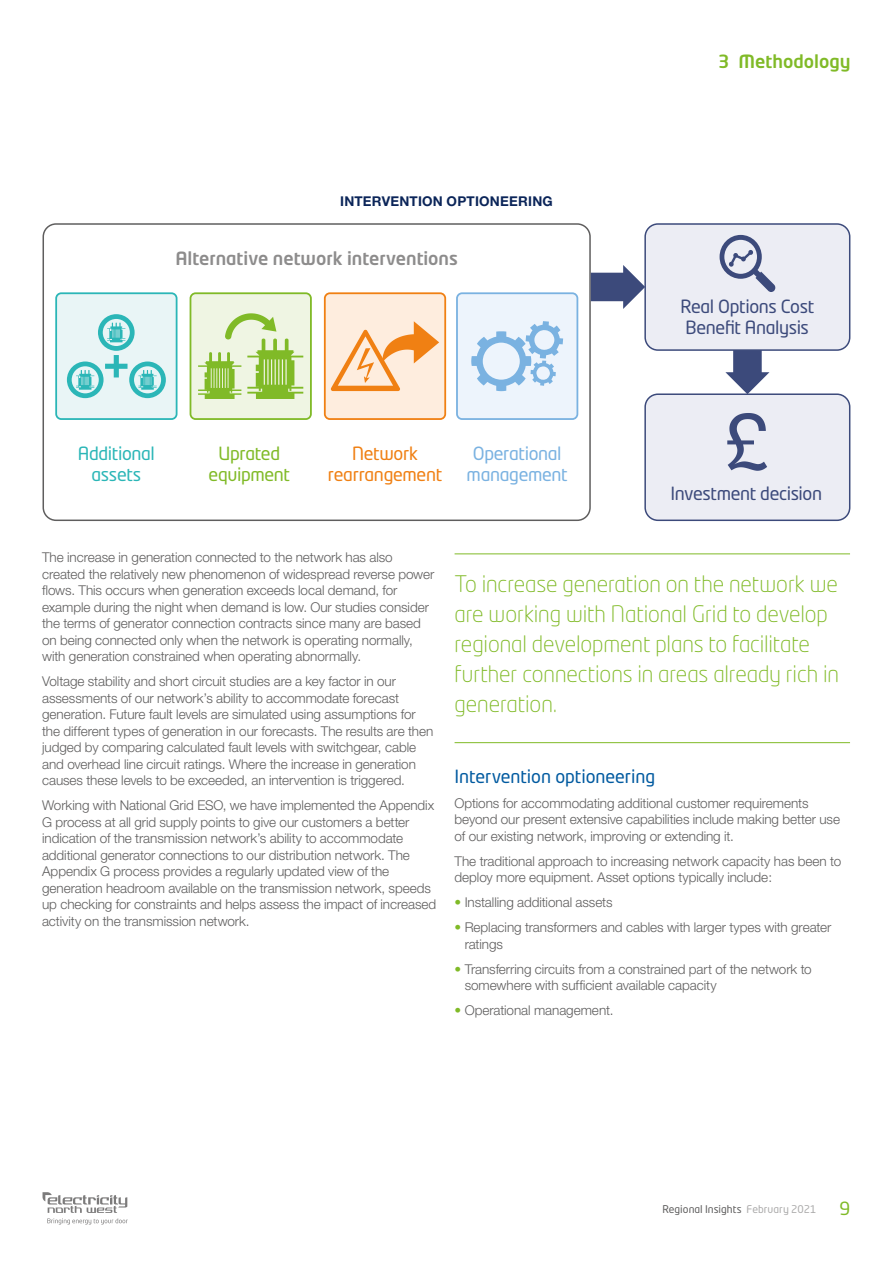
<style>
.page{position:relative;width:893px;height:1263px;background:#fff}
.page>*{position:absolute;margin:0;border:0;box-sizing:border-box;transform-origin:0 0}
.t1{font:300 22.5px/30px "Neo Tech Std";letter-spacing:-.005em;color:#80ba27}
.t2{font:18px/21px "Neo Tech Std";letter-spacing:-.02em;color:#3c4a7b}
.t3{font:500 18px "Neo Tech Std";color:#8d8c8c}
.t4{font:18px "Neo Tech Std";letter-spacing:-.005em;color:#005aa0}
.t5{font:18px/21px "Neo Tech Std";letter-spacing:-.02em;color:#7ab2e1;text-align:center}
.t6{font:18px/21px "Neo Tech Std";letter-spacing:-.02em;color:#f08013;text-align:center}
.t7{font:18px/21px "Neo Tech Std";letter-spacing:-.02em;color:#80ba27;text-align:center}
.t8{font:18px/21px "Neo Tech Std";letter-spacing:-.02em;color:#2bb6b7;text-align:center}
.t9{font:500 18px "Neo Tech Std";color:#80ba27}
.t10{font:300 13.5px/16.5px "Helvetica Neue";letter-spacing:-.005em;color:#5f5e5e}
.t11{font:700 13.5px "Helvetica Neue";letter-spacing:.015em;color:#0b2559}
.t12{font:10.5px "Neo Tech Std";letter-spacing:.005em;color:#5f5e5e}
.s1{color:#80ba27}
.s2{color:#acabab}
</style>
<div class="page">
<div style="left:733px;top:340px;width:29px;height:37px;background:#3c4a7b"></div>
<svg style="left:725px;top:372px;width:44px;height:21px"></svg>
<div style="left:56px;top:293px;width:121px;height:126px;background:#e9f5f6;border-radius:5px"></div>
<div style="left:55px;top:292px;width:122px;height:128px;border:2px solid #2bb6b7;border-radius:5px"></div>
<svg style="left:67px;top:314px;width:99px;height:84px"></svg>
<div style="left:190px;top:293px;width:121px;height:126px;background:#eff5e3;border-radius:5px"></div>
<div style="left:190px;top:292px;width:122px;height:128px;border:2px solid #80ba27;border-radius:5px"></div>
<svg style="left:198px;top:313px;width:105px;height:86px"></svg>
<div style="left:325px;top:293px;width:120px;height:126px;background:#feedde;border-radius:5px"></div>
<div style="left:324px;top:292px;width:122px;height:128px;border:2px solid #f08013;border-radius:5px"></div>
<svg style="left:331px;top:321px;width:108px;height:70px"></svg>
<div style="left:457px;top:293px;width:120px;height:126px;background:#edf4fc;border-radius:5px"></div>
<div style="left:456px;top:292px;width:122px;height:128px;border:2px solid #7ab2e1;border-radius:5px"></div>
<svg style="left:471px;top:321px;width:92px;height:70px"></svg>
<div style="left:43px;top:223px;width:548px;height:298px;border:2px solid #5f5e5e;border-radius:13px"></div>
<div style="left:645px;top:224px;width:205px;height:126px;background:#ecedf4;border-radius:13px"></div>
<div style="left:644px;top:223px;width:206px;height:128px;border:2px solid #3c4a7b;border-radius:13px"></div>
<svg style="left:720px;top:235px;width:55px;height:57px"></svg>
<div style="left:645px;top:394px;width:205px;height:126px;background:#ecedf4;border-radius:13px"></div>
<div style="left:644px;top:393px;width:206px;height:128px;border:2px solid #3c4a7b;border-radius:13px"></div>
<svg style="left:727px;top:413px;width:40px;height:58px"></svg>
<div style="left:591px;top:273px;width:37px;height:28px;background:#3c4a7b"></div>
<svg style="left:623px;top:265px;width:22px;height:44px"></svg>
<hr style="left:455px;top:553px;width:395px;height:1px;background:#80ba27">
<hr style="left:455px;top:742px;width:395px;height:1px;background:#80ba27">
<svg style="left:43px;top:1192px;width:85px;height:32px"></svg>
<p class="t11" style="left:340px;top:193px;width:214px">INTERVENTION OPTIONEERING</p>
<h2 class="t3" style="left:176px;top:247px;width:284px">Alternative network interventions</h2>
<h2 class="t8" style="left:78px;top:443px;width:79px">Additional assets</h2>
<h2 class="t7" style="left:209px;top:443px;width:83px">Uprated equipment</h2>
<h2 class="t6" style="left:328px;top:443px;width:116px">Network rearrangement</h2>
<h2 class="t5" style="left:467px;top:443px;width:103px">Operational management</h2>
<h2 class="t9" style="left:718px;top:50px;width:134px">3 Methodology</h2>
<h2 class="t2" style="left:680px;top:296px;width:135px">Real Options Cost<br>Benefit Analysis</h2>
<h2 class="t2" style="left:670px;top:483px;width:153px">Investment decision</h2>
<p class="t10" style="left:42px;top:549px;width:394px">The increase in generation connected to the network has also created the relatively new phenomenon of widespread reverse power flows. This occurs when generation exceeds local demand, for example during the night when demand is low. Our studies consider the terms of generator connection contracts since many are based on being connected only when the network is operating normally, with generation constrained when operating abnormally.</p>
<p class="t10" style="left:42px;top:673px;width:393px">Voltage stability and short circuit studies are a key factor in our assessments of our network’s ability to accommodate forecast generation. Future fault levels are simulated using assumptions for the different types of generation in our forecasts. The results are then judged by comparing calculated fault levels with switchgear, cable and overhead line circuit ratings. Where the increase in generation causes these levels to be exceeded, an intervention is triggered.</p>
<p class="t10" style="left:42px;top:797px;width:396px">Working with National Grid ESO, we have implemented the Appendix G process at all grid supply points to give our customers a better indication of the transmission network’s ability to accommodate additional generator connections to our distribution network. The Appendix G process provides a regularly updated view of the generation headroom available on the transmission network, speeds up checking for constraints and helps assess the impact of increased activity on the transmission network.</p>
<h1 class="t1" style="left:455px;top:569px;width:386px">To increase generation on the network we are working with National Grid to develop regional development plans to facilitate further connections in areas already rich in generation.</h1>
<h2 class="t4" style="left:455px;top:765px;width:202px">Intervention optioneering</h2>
<p class="t10" style="left:455px;top:794px;width:387px">Options for accommodating additional customer requirements beyond our present extensive capabilities include making better use of our existing network, improving or extending it.</p>
<p class="t10" style="left:455px;top:852px;width:388px">The traditional approach to increasing network capacity has been to deploy more equipment. Asset options typically include:</p>
<p class="t10" style="left:455px;top:894px;width:159px"><span class="s1">•</span> Installing additional assets</p>
<p class="t10" style="left:465px;top:919px;width:368px;text-indent:-10px"><span class="s1">•</span> Replacing transformers and cables with larger types with greater ratings</p>
<p class="t10" style="left:465px;top:960px;width:349px;text-indent:-10px"><span class="s1">•</span> Transferring circuits from a constrained part of the network to somewhere with sufficient available capacity</p>
<p class="t10" style="left:455px;top:1002px;width:160px"><span class="s1">•</span> Operational management.</p>
<p class="t12" style="left:662px;top:1202px;width:156px">Regional Insights <span class="s2">February 2021</span></p>
<h2 class="t7" style="left:840px;top:1198px;width:12px">9</h2>
</div>
